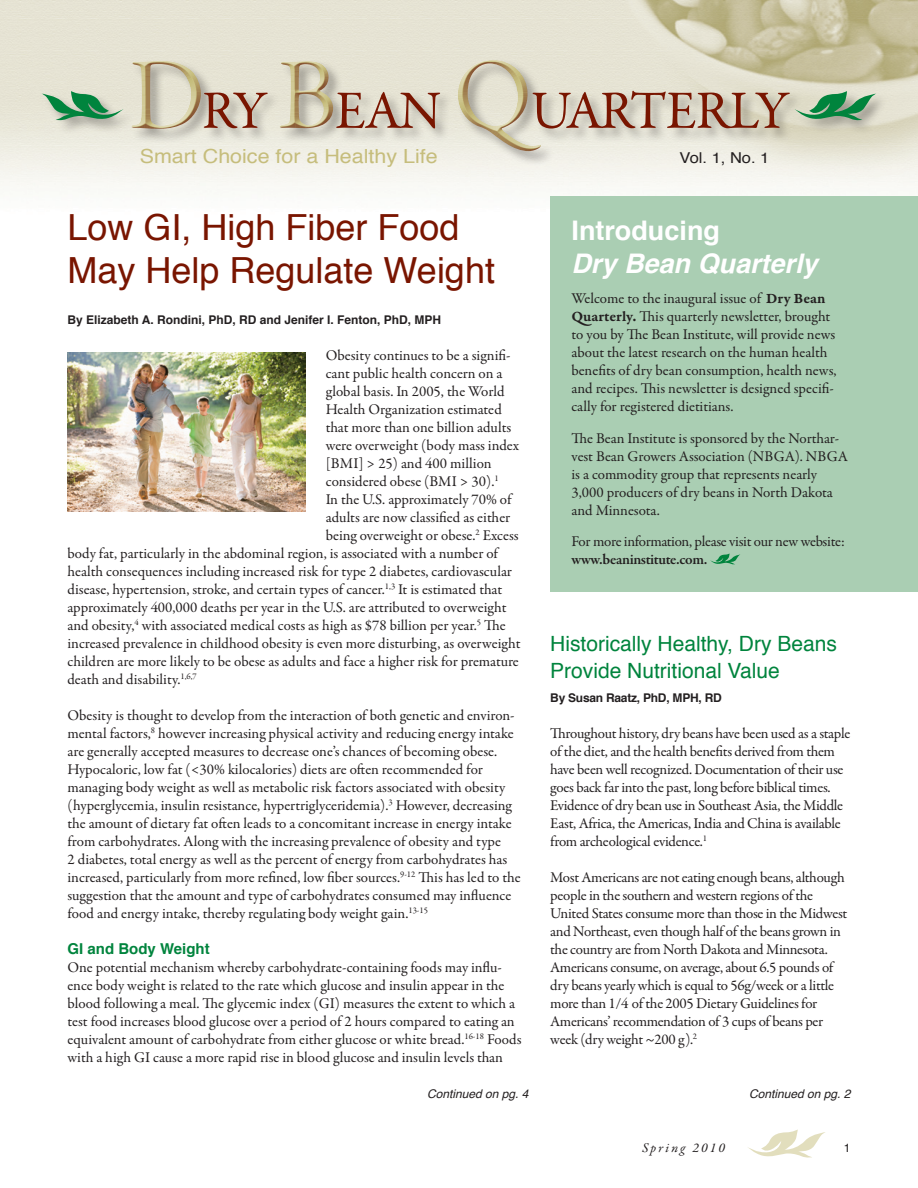
<style>
.page{position:relative;width:918px;height:1188px;background:#fff}
.page>*{position:absolute;margin:0;border:0;box-sizing:border-box;transform-origin:0 0}
.t1{font:36px/42.8px "Helvetica";color:#791500}
.t2{font:italic 700 27px "Helvetica";color:#fff}
.t3{font:700 27px "Helvetica";color:#fff}
.t4{font:21px/27px "Helvetica";color:#00843d}
.t5{font:19.5px "Helvetica";color:#c6bd7c;scale:1.1 1}
.t6{font:15px/18px "Garamond Premr Pro";letter-spacing:-.005em;color:#231f20}
.t7{font:15px/18px "Garamond Premr Pro";letter-spacing:-.025em;color:#231f20}
.t8{font:600 15px "Garamond Premr Pro";letter-spacing:-.02em;color:#231f20}
.t9{font:700 15px "Helvetica";color:#00843d}
.t10{font:15px "Helvetica";color:#231f20;scale:1.1 1}
.t11{font:italic 13.5px "Garamond Premr Pro";letter-spacing:.16em;color:#231f20}
.t12{font:700 12px "Helvetica";color:#231f20}
.t13{font:italic 12px "Helvetica";color:#231f20}
.t14{font:700 12px "Helvetica";letter-spacing:-.02em;color:#231f20}
.t15{font:12px "Helvetica";color:#231f20}
.s1{font-family:"Garamond Premr Pro Smbd Capt"}
</style>
<div class="page">
<img style="left:0;top:0;width:918px;height:189px">
<div style="left:40px;top:58px;width:847px;height:108px;background:#231f20;opacity:.35"></div>
<svg style="left:336px;top:61px;width:104px;height:68px;background:#d1c0b1"></svg>
<div style="left:279px;top:61px;width:57px;height:69px;background:#791500;opacity:.75"></div>
<svg style="left:203px;top:61px;width:65px;height:68px;background:#cebdad"></svg>
<div style="left:131px;top:61px;width:72px;height:66px;background:#fff;opacity:.75"></div>
<div style="left:131px;top:63px;width:72px;height:67px;background:#791500;opacity:.75"></div>
<svg style="left:458px;top:60px;width:419px;height:91px;background:#cdc7b3"></svg>
<svg style="left:41px;top:91px;width:83px;height:29px;background:#87b894"></svg>
<svg style="left:748px;top:1130px;width:77px;height:28px"></svg>
<div style="left:550px;top:196px;width:368px;height:396px;background:#aaceb3"></div>
<svg style="left:710px;top:554px;width:30px;height:10px"></svg>
<img style="left:68px;top:352px;width:238px;height:159px">
<h3 class="t5" style="left:140px;top:141px;width:272px">Smart Choice for a Healthy Life</h3>
<p class="t10" style="left:680px;top:147px;width:83px">Vol. 1, No. 1</p>
<h1 class="t1" style="left:68px;top:207px;width:429px">Low GI, High Fiber Food<br>May Help Regulate Weight</h1>
<p class="t12" style="left:68px;top:310px;width:375px">By Elizabeth A. Rondini, PhD, RD and Jenifer I. Fenton, PhD, MPH</p>
<p class="t6" style="left:326px;top:347px;width:186px">Obesity continues to be a signifi-</p>
<p class="t6" style="left:326px;top:365px;width:178px">cant public health concern on a</p>
<p class="t6" style="left:326px;top:383px;width:180px">global basis. In 2005, the World</p>
<p class="t6" style="left:326px;top:401px;width:178px">Health Organization estimated</p>
<p class="t6" style="left:326px;top:419px;width:187px">that more than one billion adults</p>
<p class="t6" style="left:326px;top:437px;width:195px">were overweight (body mass index</p>
<p class="t6" style="left:326px;top:455px;width:167px">[BMI] &gt; 25) and 400 million</p>
<p class="t6" style="left:326px;top:473px;width:174px">considered obese (BMI &gt; 30).<sup>1</sup></p>
<p class="t6" style="left:326px;top:491px;width:187px">In the U.S. approximately 70% of</p>
<p class="t6" style="left:326px;top:509px;width:186px">adults are now classified as either</p>
<p class="t6" style="left:326px;top:527px;width:194px">being overweight or obese.<sup>2</sup> Excess</p>
<p class="t6" style="left:67px;top:545px;width:432px">body fat, particularly in the abdominal region, is associated with a number of</p>
<p class="t6" style="left:67px;top:563px;width:446px">health consequences including increased risk for type 2 diabetes, cardiovascular</p>
<p class="t6" style="left:67px;top:581px;width:436px">disease, hypertension, stroke, and certain types of cancer.<sup>1,3</sup> It is estimated that</p>
<p class="t6" style="left:67px;top:599px;width:441px">approximately 400,000 deaths per year in the U.S. are attributed to overweight</p>
<p class="t6" style="left:67px;top:617px;width:440px">and obesity,<sup>4</sup> with associated medical costs as high as $78 billion per year.<sup>5</sup> The</p>
<p class="t6" style="left:67px;top:635px;width:454px">increased prevalence in childhood obesity is even more disturbing, as overweight</p>
<p class="t6" style="left:67px;top:653px;width:453px">children are more likely to be obese as adults and face a higher risk for premature</p>
<p class="t6" style="left:67px;top:671px;width:131px">death and disability.<sup>1,6,7</sup></p>
<p class="t6" style="left:67px;top:707px;width:455px">Obesity is thought to develop from the interaction of both genetic and environ&shy;mental factors,<sup>8</sup> however increasing physical activity and reducing energy intake are generally accepted measures to decrease one’s chances of becoming obese.<br>Hypocaloric, low fat (&lt;30% kilocalories) diets are often recommended for managing body weight as well as metabolic risk factors associated with obesity (hyperglycemia, insulin resistance, hypertriglyceridemia).<sup>3</sup> However, decreasing the amount of dietary fat often leads to a concomitant increase in energy intake from carbohydrates. Along with the increasing prevalence of obesity and type<br>2 diabetes, total energy as well as the percent of energy from carbohydrates has increased, particularly from more refined, low fiber sources.<sup>9-12</sup> This has led to the suggestion that the amount and type of carbohydrates consumed may influence food and energy intake, thereby regulating body weight gain.<sup>13-15</sup></p>
<p class="t9" style="left:68px;top:937px;width:144px">GI and Body Weight</p>
<p class="t6" style="left:68px;top:959px;width:455px">One potential mechanism whereby carbohydrate-containing foods may influ&shy;ence body weight is related to the rate which glucose and insulin appear in the blood following a meal. The glycemic index (GI) measures the extent to which a test food increases blood glucose over a period of 2 hours compared to eating an equivalent amount of carbohydrate from either glucose or white bread.<sup>16-18</sup> Foods with a high GI cause a more rapid rise in blood glucose and insulin levels than</p>
<h2 class="t3" style="left:572px;top:209px;width:150px">Introducing</h2>
<h2 class="t2" style="left:572px;top:241px;width:248px">Dry Bean Quarterly</h2>
<p class="t6" style="left:572px;top:290px;width:267px">Welcome to the inaugural issue of <span class="s1">Dry Bean Quarterly.</span> This quarterly newsletter, brought to you by The Bean Institute, will provide news about the latest research on the human health benefits of dry bean consumption, health news, and recipes. This newsletter is designed specifi&shy;cally for registered dietitians.</p>
<p class="t6" style="left:572px;top:430px;width:278px">The Bean Institute is sponsored by the Northar&shy;vest Bean Growers Association (NBGA). NBGA is a commodity group that represents nearly 3,000 producers of dry beans in North Dakota and Minnesota.</p>
<p class="t6" style="left:572px;top:533px;width:275px">For more information, please visit our new website:</p>
<p class="t8" style="left:572px;top:551px;width:138px">www.beaninstitute.com.</p>
<h3 class="t4" style="left:550px;top:631px;width:288px">Historically Healthy, Dry Beans<br>Provide Nutritional Value</h3>
<p class="t14" style="left:550px;top:688px;width:173px">By Susan Raatz, PhD, MPH, RD</p>
<p class="t6" style="left:550px;top:725px;width:302px">Throughout history, dry beans have been used as a staple of the diet, and the health benefits derived from them have been well recognized. Documentation of their use goes back far into the past, long before biblical times.<br>Evidence of dry bean use in Southeast Asia, the Middle East, Africa, the Americas, India and China is available from archeological evidence.<sup>1</sup></p>
<p class="t7" style="left:550px;top:869px;width:299px">Most Americans are not eating enough beans, although people in the southern and western regions of the United States consume more than those in the Midwest and Northeast, even though half of the beans grown in the country are from North Dakota and Minnesota.<br>Americans consume, on average, about 6.5 pounds of dry beans yearly which is equal to 56g/week or a little more than 1/4 of the 2005 Dietary Guidelines for Americans’ recommendation of 3 cups of beans per week (dry weight ~200 g).<sup>2</sup></p>
<p class="t13" style="left:427px;top:1084px;width:103px">Continued on pg. 4</p>
<p class="t13" style="left:749px;top:1084px;width:103px">Continued on pg. 2</p>
<p class="t11" style="left:642px;top:1139px;width:85px">Spring 2010</p>
<p class="t15" style="left:844px;top:1139px;width:8px">1</p>
</div>
